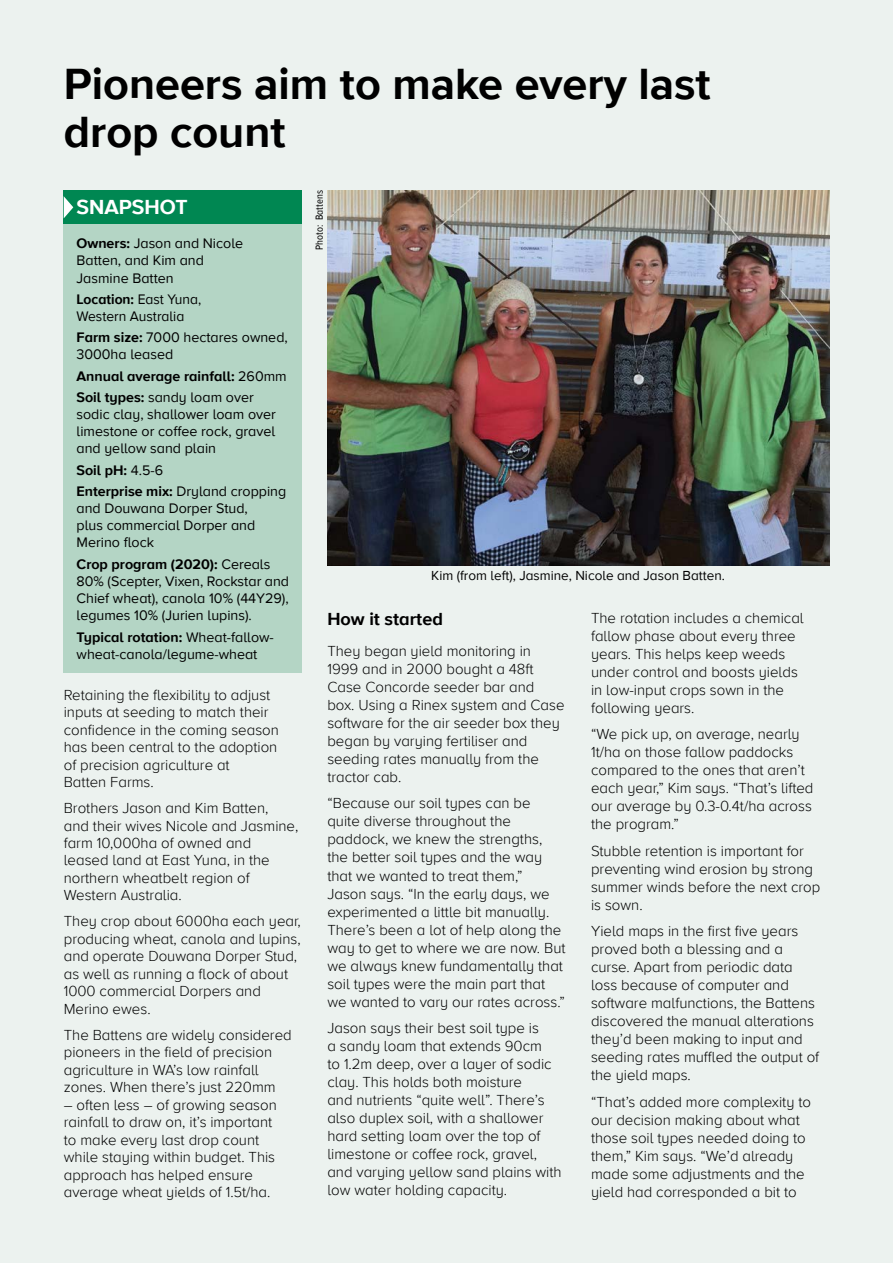
<style>
.page{position:relative;width:893px;height:1263px;background:#ecf2ef}
.page>*{position:absolute;margin:0;border:0;box-sizing:border-box;transform-origin:0 0}
.t1{font:700 45px/48px "Proxima Nova";color:#000}
.t2{font:700 21px "Proxima Nova A";color:#fff}
.t3{font:700 18px "Proxima Nova A";color:#000}
.t4{font:300 15px/18px "Proxima Nova A";color:#000}
.t5{font:14.25px/17.1px "Proxima Nova A";color:#000}
.t6{font:700 14.25px "Proxima Nova A";color:#000}
.t7{font:13.5px "Proxima Nova A";color:#000}
.t8{font:10.5px "Proxima Nova A Cond";color:#000}
.s1{font-weight:700}
.s2{font-weight:400}
</style>
<div class="page">
<div style="left:64px;top:190px;width:238px;height:34px;background:#008752"></div>
<svg style="left:64px;top:196px;width:9px;height:22px"></svg>
<div style="left:64px;top:224px;width:238px;height:449px;background:#b4d5c5"></div>
<img style="left:327px;top:190px;width:502px;height:375px">
<p class="t1" style="left:64px;top:59px;width:649px">Pioneers aim to make every last drop count</p>
<p class="t2" style="left:77px;top:192px;width:113px">SNAPSHOT</p>
<p class="t5" style="left:77px;top:234px;width:168px"><span class="s1">Owners:</span> Jason and Nicole<br>Batten, and Kim and<br>Jasmine Batten</p>
<p class="t5" style="left:77px;top:290px;width:126px"><span class="s1">Location:</span> East Yuna,<br>Western Australia</p>
<p class="t5" style="left:77px;top:328px;width:213px"><span class="s1">Farm size:</span> 7000 hectares owned,<br>3000ha leased</p>
<p class="t6" style="left:77px;top:365px;width:212px">Annual average rainfall: <span class="s2">260mm</span></p>
<p class="t5" style="left:77px;top:388px;width:201px"><span class="s1">Soil types:</span> sandy loam over sodic clay, shallower loam over limestone or coffee rock, gravel and yellow sand plain</p>
<p class="t6" style="left:77px;top:459px;width:88px">Soil pH: <span class="s2">4.5-6</span></p>
<p class="t5" style="left:77px;top:482px;width:211px"><span class="s1">Enterprise mix:</span> Dryland cropping and Douwana Dorper Stud,<br>plus commercial Dorper and<br>Merino flock</p>
<p class="t5" style="left:77px;top:555px;width:214px"><span class="s1">Crop program (2020):</span> Cereals<br>80% (Scepter, Vixen, Rockstar and<br>Chief wheat), canola 10% (44Y29), legumes 10% (Jurien lupins).</p>
<p class="t5" style="left:77px;top:628px;width:199px"><span class="s1">Typical rotation:</span> Wheat-fallow&shy;wheat-canola/legume-wheat</p>
<p class="t4" style="left:64px;top:685px;width:217px;line-height:17.4px">Retaining the flexibility to adjust inputs at seeding to match their confidence in the coming season has been central to the adoption of precision agriculture at<br>Batten Farms.</p>
<p class="t4" style="left:64px;top:799px;width:236px;line-height:17.4px">Brothers Jason and Kim Batten,<br>and their wives Nicole and Jasmine, farm 10,000ha of owned and leased land at East Yuna, in the northern wheatbelt region of<br>Western Australia.</p>
<p class="t4" style="left:64px;top:912px;width:239px;line-height:17.4px">They crop about 6000ha each year, producing wheat, canola and lupins, and operate Douwana Dorper Stud, as well as running a flock of about<br>1000 commercial Dorpers and<br>Merino ewes.</p>
<p class="t4" style="left:64px;top:1025px;width:230px;line-height:17.4px">The Battens are widely considered pioneers in the field of precision agriculture in WA’s low rainfall zones. When there’s just 220mm</p>
<p class="t4" style="left:64px;top:1095px;width:215px;line-height:17.4px">– often less – of growing season rainfall to draw on, it’s important to make every last drop count while staying within budget. This approach has helped ensure average wheat yields of 1.5t/ha.</p>
<p class="t8" style="left:312px;top:250px;width:61px;rotate:-90deg">Photo: Battens</p>
<p class="t7" style="left:431px;top:566px;width:295px">Kim (from left), Jasmine, Nicole and Jason Batten.</p>
<p class="t3" style="left:327px;top:606px;width:117px">How it started</p>
<p class="t4" style="left:327px;top:641px;width:239px">They began yield monitoring in<br>1999 and in 2000 bought a 48ft<br>Case Concorde seeder bar and box. Using a Rinex system and Case software for the air seeder box they began by varying fertiliser and seeding rates manually from the tractor cab.</p>
<p class="t4" style="left:327px;top:794px;width:240px">“Because our soil types can be quite diverse throughout the paddock, we knew the strengths, the better soil types and the way that we wanted to treat them,”<br>Jason says. “In the early days, we experimented a little bit manually.<br>There’s been a lot of help along the way to get to where we are now. But we always knew fundamentally that soil types were the main part that we wanted to vary our rates across.”</p>
<p class="t4" style="left:327px;top:1018px;width:236px">Jason says their best soil type is<br>a sandy loam that extends 90cm<br>to 1.2m deep, over a layer of sodic clay. This holds both moisture<br>and nutrients “quite well”. There’s also duplex soil, with a shallower hard setting loam over the top of limestone or coffee rock, gravel, and varying yellow sand plains with low water holding capacity.</p>
<p class="t4" style="left:591px;top:608px;width:214px">The rotation includes a chemical fallow phase about every three years. This helps keep weeds under control and boosts yields in low-input crops sown in the following years.</p>
<p class="t4" style="left:591px;top:725px;width:224px">“We pick up, on average, nearly<br>1t/ha on those fallow paddocks compared to the ones that aren’t each year,” Kim says. “That’s lifted our average by 0.3-0.4t/ha across the program.”</p>
<p class="t4" style="left:591px;top:841px;width:231px">Stubble retention is important for preventing wind erosion by strong summer winds before the next crop is sown.</p>
<p class="t4" style="left:591px;top:922px;width:230px">Yield maps in the first five years proved both a blessing and a curse. Apart from periodic data loss because of computer and software malfunctions, the Battens discovered the manual alterations they’d been making to input and seeding rates muffled the output of the yield maps.</p>
<p class="t4" style="left:591px;top:1092px;width:221px">“That’s added more complexity to our decision making about what those soil types needed doing to them,” Kim says. “We’d already made some adjustments and the yield had corresponded a bit to</p>
</div>
